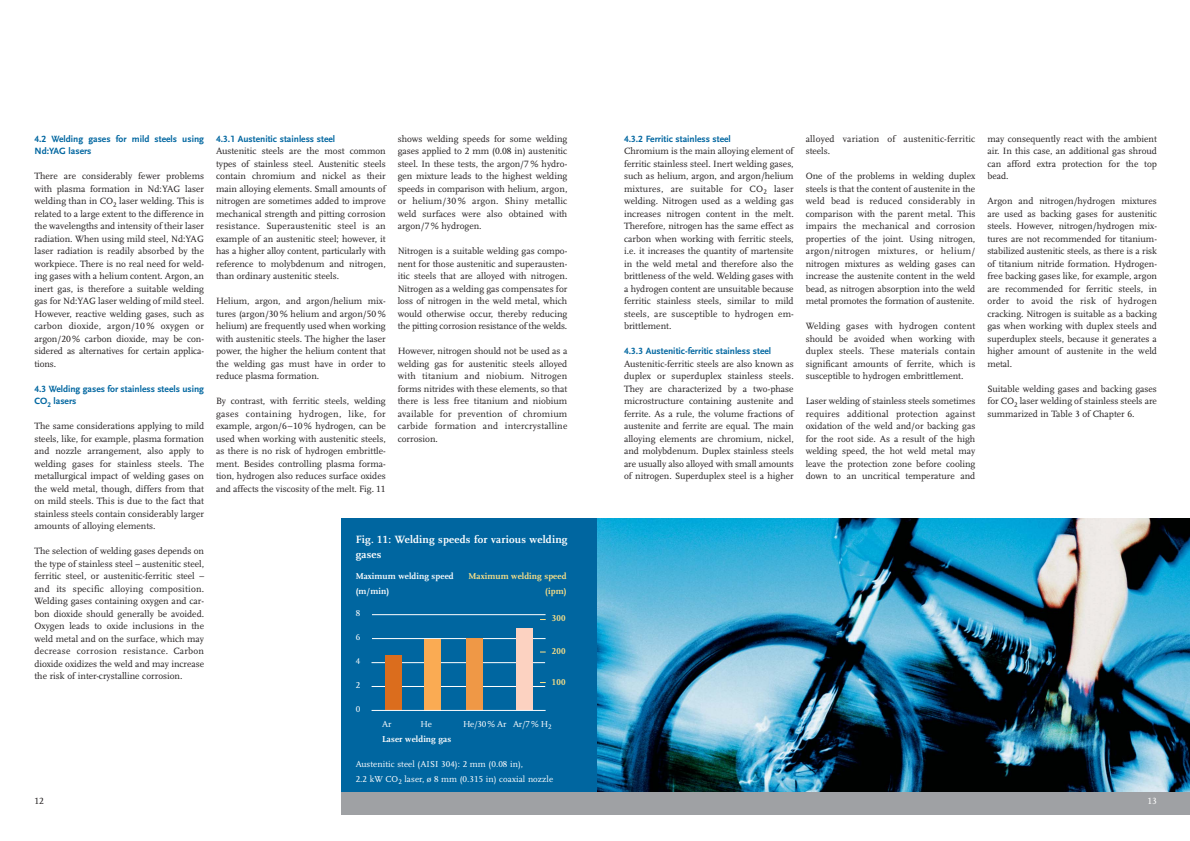
<style>
.page{position:relative;width:1190px;height:841px;background:#fff}
.page>*{position:absolute;margin:0;border:0;box-sizing:border-box;transform-origin:0 0}
.t1{font:700 11px/15px "LG Scala";letter-spacing:.02em;color:#fff}
.t2{font:9.5px/12.5px "LG Scala";color:#231f20;text-align:justify}
.t3{font:700 9.5px/12.5px "LG Scala Sans";color:#0066a0}
.t4{font:9.5px/12.5px "LG Scala";letter-spacing:.02em;color:#231f20}
.t5{font:9.5px "LG Scala";color:#fff}
.t6{font:9px/15px "LG Scala";letter-spacing:.01em;color:#fff}
.t7{font:700 9px/15px "LG Scala";letter-spacing:.01em;color:#fff}
.t8{font:700 9px/15px "LG Scala";letter-spacing:.01em;color:#ffe387;text-align:right}
</style>
<div class="page">
<img style="left:596px;top:519px;width:594px;height:273px">
<div style="left:341px;top:519px;width:255px;height:273px;background:#0066a0"></div>
<hr style="left:372px;top:614px;width:174px;height:1px;background:#fff">
<hr style="left:372px;top:638px;width:174px;height:1px;background:#fff">
<hr style="left:372px;top:662px;width:173px;height:1px;background:#fff">
<hr style="left:372px;top:686px;width:173px;height:1px;background:#fff">
<div style="left:385px;top:655px;width:16px;height:55px;background:#db6d1d"></div>
<div style="left:424px;top:639px;width:16px;height:71px;background:#faab53"></div>
<div style="left:467px;top:639px;width:16px;height:71px;background:#ef9846"></div>
<div style="left:517px;top:628px;width:16px;height:82px;background:#fcd2c1"></div>
<hr style="left:372px;top:710px;width:174px;height:1px;background:#fff">
<div style="left:341px;top:792px;width:849px;height:23px;background:#9fa1a4"></div>
<p class="t3" style="left:34px;top:133px;width:171px">4.2 Welding gases for mild steels using<br>Nd:YAG lasers</p>
<p class="t2" style="left:34px;top:171px;width:171px">There are considerably fewer problems with plasma formation in Nd:YAG laser welding than in CO<sub>2</sub> laser welding. This is related to a large extent to the difference in the wavelengths and intensity of their laser radiation. When using mild steel, Nd:YAG laser radiation is readily absorbed by the workpiece. There is no real need for weld&shy;ing gases with a helium content. Argon, an inert gas, is therefore a suitable welding gas for Nd:YAG laser welding of mild steel.<br>However, reactive welding gases, such as carbon dioxide, argon/10 % oxygen or argon/20 % carbon dioxide, may be con&shy;sidered as alternatives for certain applica&shy;tions.</p>
<p class="t3" style="left:34px;top:383px;width:171px">4.3 Welding gases for stainless steels using<br>CO<sub>2</sub> lasers</p>
<p class="t2" style="left:34px;top:421px;width:171px">The same considerations applying to mild steels, like, for example, plasma formation and nozzle arrangement, also apply to welding gases for stainless steels. The metallurgical impact of welding gases on the weld metal, though, differs from that on mild steels. This is due to the fact that stainless steels contain considerably larger amounts of alloying elements.</p>
<p class="t2" style="left:34px;top:546px;width:171px">The selection of welding gases depends on the type of stainless steel – austenitic steel, ferritic steel, or austenitic-ferritic steel – and its specific alloying composition.<br>Welding gases containing oxygen and car&shy;bon dioxide should generally be avoided.<br>Oxygen leads to oxide inclusions in the weld metal and on the surface, which may decrease corrosion resistance. Carbon dioxide oxidizes the weld and may increase the risk of inter-crystalline corrosion.</p>
<p class="t3" style="left:216px;top:133px;width:121px">4.3.1 Austenitic stainless steel</p>
<p class="t2" style="left:216px;top:146px;width:171px">Austenitic steels are the most common types of stainless steel. Austenitic steels contain chromium and nickel as their main alloying elements. Small amounts of nitrogen are sometimes added to improve mechanical strength and pitting corrosion resistance. Superaustenitic steel is an example of an austenitic steel; however, it has a higher alloy content, particularly with reference to molybdenum and nitrogen, than ordinary austenitic steels.</p>
<p class="t2" style="left:216px;top:296px;width:171px">Helium, argon, and argon/helium mix&shy;tures (argon/30 % helium and argon/50 % helium) are frequently used when working with austenitic steels. The higher the laser power, the higher the helium content that the welding gas must have in order to reduce plasma formation.</p>
<p class="t2" style="left:216px;top:396px;width:171px">By contrast, with ferritic steels, welding gases containing hydrogen, like, for example, argon/6–10 % hydrogen, can be used when working with austenitic steels, as there is no risk of hydrogen embrittle&shy;ment. Besides controlling plasma forma&shy;tion, hydrogen also reduces surface oxides and affects the viscosity of the melt. Fig. 11</p>
<p class="t2" style="left:398px;top:133px;width:171px">shows welding speeds for some welding gases applied to 2 mm (0.08 in) austenitic steel. In these tests, the argon/7 % hydro&shy;gen mixture leads to the highest welding speeds in comparison with helium, argon, or helium/30 % argon. Shiny metallic weld surfaces were also obtained with argon/7 % hydrogen.</p>
<p class="t2" style="left:398px;top:246px;width:171px">Nitrogen is a suitable welding gas compo&shy;nent for those austenitic and superausten&shy;itic steels that are alloyed with nitrogen.<br>Nitrogen as a welding gas compensates for loss of nitrogen in the weld metal, which would otherwise occur, thereby reducing the pitting corrosion resistance of the welds.</p>
<p class="t2" style="left:398px;top:346px;width:171px">However, nitrogen should not be used as a welding gas for austenitic steels alloyed with titanium and niobium. Nitrogen forms nitrides with these elements, so that there is less free titanium and niobium available for prevention of chromium carbide formation and intercrystalline corrosion.</p>
<p class="t1" style="left:356px;top:533px;width:213px">Fig. 11: Welding speeds for various welding gases</p>
<p class="t7" style="left:356px;top:569px;width:99px">Maximum welding speed (m/min)</p>
<p class="t8" style="left:469px;top:569px;width:99px">Maximum welding speed (ipm)</p>
<p class="t6" style="left:356px;top:606px;width:6px">8</p>
<p class="t6" style="left:356px;top:630px;width:6px">6</p>
<p class="t6" style="left:356px;top:654px;width:6px">4</p>
<p class="t6" style="left:356px;top:678px;width:6px">2</p>
<p class="t6" style="left:356px;top:702px;width:6px">0</p>
<p class="t8" style="left:552px;top:611px;width:15px">300</p>
<p class="t8" style="left:552px;top:644px;width:15px">200</p>
<p class="t8" style="left:552px;top:675px;width:15px">100</p>
<p class="t6" style="left:382px;top:717px;width:11px">Ar</p>
<p class="t6" style="left:420px;top:717px;width:13px">He</p>
<p class="t6" style="left:463px;top:717px;width:90px">He/30 % Ar Ar/7 % H<sub>2</sub></p>
<p class="t7" style="left:382px;top:732px;width:71px">Laser welding gas</p>
<p class="t6" style="left:356px;top:757px;width:199px">Austenitic steel (AISI 304): 2 mm (0.08 in),<br>2.2 kW CO<sub>2</sub> laser, ø 8 mm (0.315 in) coaxial nozzle</p>
<p class="t3" style="left:624px;top:133px;width:108px">4.3.2 Ferritic stainless steel</p>
<p class="t2" style="left:624px;top:146px;width:171px">Chromium is the main alloying element of ferritic stainless steel. Inert welding gases, such as helium, argon, and argon/helium mixtures, are suitable for CO<sub>2</sub> laser welding. Nitrogen used as a welding gas increases nitrogen content in the melt.<br>Therefore, nitrogen has the same effect as carbon when working with ferritic steels, i.e. it increases the quantity of martensite in the weld metal and therefore also the brittleness of the weld. Welding gases with a hydrogen content are unsuitable because ferritic stainless steels, similar to mild steels, are susceptible to hydrogen em&shy;brittlement.</p>
<p class="t3" style="left:624px;top:346px;width:149px">4.3.3 Austenitic-ferritic stainless steel</p>
<p class="t2" style="left:624px;top:358px;width:171px">Austenitic-ferritic steels are also known as duplex or superduplex stainless steels.<br>They are characterized by a two-phase microstructure containing austenite and ferrite. As a rule, the volume fractions of austenite and ferrite are equal. The main alloying elements are chromium, nickel, and molybdenum. Duplex stainless steels are usually also alloyed with small amounts of nitrogen. Superduplex steel is a higher</p>
<p class="t4" style="left:806px;top:133px;width:171px">alloyed variation of austenitic-ferritic steels.</p>
<p class="t2" style="left:806px;top:171px;width:171px">One of the problems in welding duplex steels is that the content of austenite in the weld bead is reduced considerably in comparison with the parent metal. This impairs the mechanical and corrosion properties of the joint. Using nitrogen, argon/nitrogen mixtures, or helium/ nitrogen mixtures as welding gases can increase the austenite content in the weld bead, as nitrogen absorption into the weld metal promotes the formation of austenite.</p>
<p class="t2" style="left:806px;top:321px;width:171px">Welding gases with hydrogen content should be avoided when working with duplex steels. These materials contain significant amounts of ferrite, which is susceptible to hydrogen embrittlement.</p>
<p class="t2" style="left:806px;top:396px;width:171px">Laser welding of stainless steels sometimes requires additional protection against oxidation of the weld and/or backing gas for the root side. As a result of the high welding speed, the hot weld metal may leave the protection zone before cooling down to an uncritical temperature and</p>
<p class="t2" style="left:987px;top:133px;width:171px">may consequently react with the ambient air. In this case, an additional gas shroud can afford extra protection for the top bead.</p>
<p class="t2" style="left:987px;top:196px;width:171px">Argon and nitrogen/hydrogen mixtures are used as backing gases for austenitic steels. However, nitrogen/hydrogen mix&shy;tures are not recommended for titanium&shy;stabilized austenitic steels, as there is a risk of titanium nitride formation. Hydrogen&shy;free backing gases like, for example, argon are recommended for ferritic steels, in order to avoid the risk of hydrogen cracking. Nitrogen is suitable as a backing gas when working with duplex steels and superduplex steels, because it generates a higher amount of austenite in the weld metal.</p>
<p class="t2" style="left:987px;top:383px;width:171px">Suitable welding gases and backing gases for CO<sub>2</sub> laser welding of stainless steels are summarized in Table 3 of Chapter 6.</p>
<p class="t2" style="left:34px;top:796px;width:11px">12</p>
<p class="t5" style="left:1147px;top:797px;width:11px">13</p>
</div>
